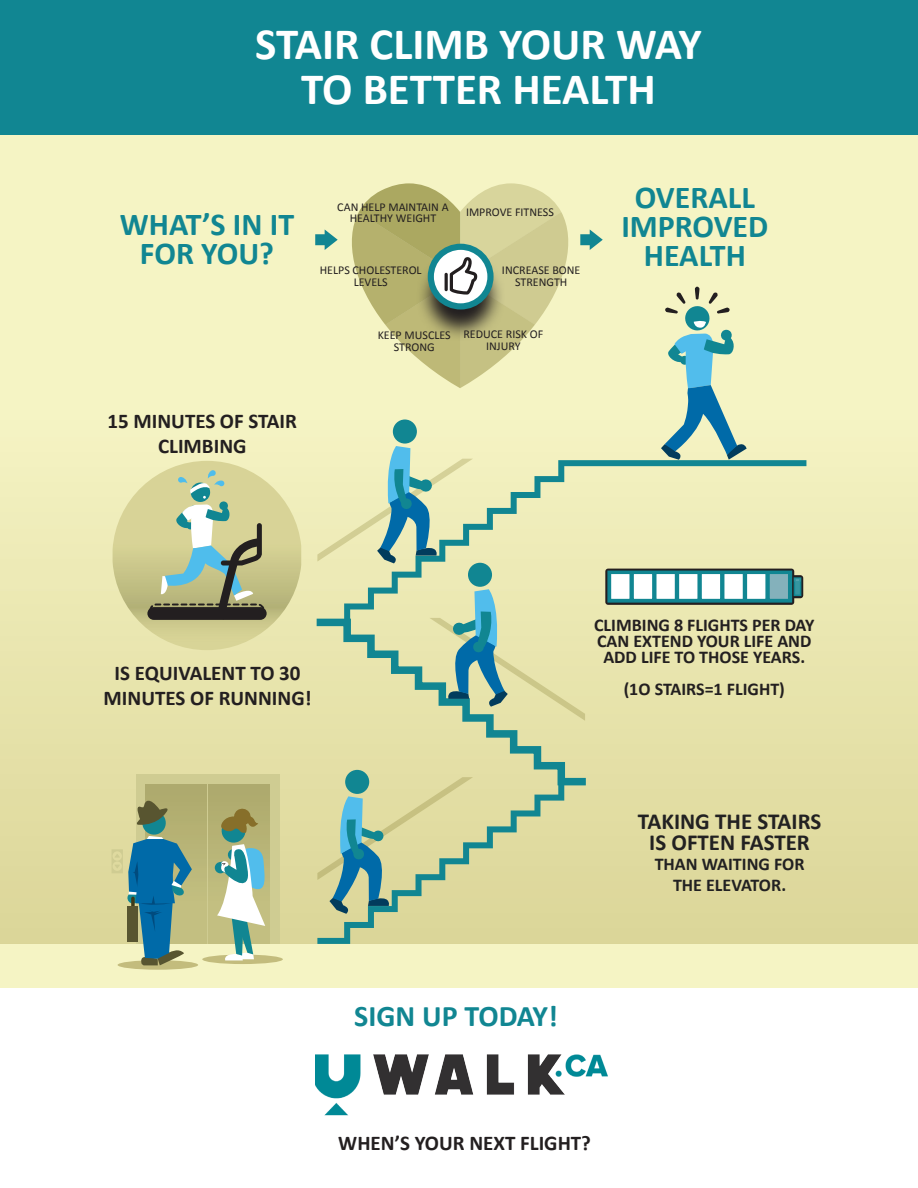
<style>
.page{position:relative;width:918px;height:1188px;background:#fff}
.page>*{position:absolute;margin:0;border:0;box-sizing:border-box;transform-origin:0 0}
.t1{font:700 45px "Calibri";color:#fff}
.t2{font:700 31.95px/29px "Calibri";color:#118692;text-align:center}
.t3{font:700 30px "Calibri";color:#118692}
.t4{font:700 22.95px "Calibri";color:#222122}
.t5{font:700 21px/25.2px "Calibri";color:#231f20;text-align:center}
.t6{font:700 18px/16px "Calibri";color:#231f20;text-align:center}
.t7{font:700 18px "Calibri";color:#222122}
.t8{font:12px/11.6px "Calibri";color:#231f20;text-align:center}
</style>
<div class="page">
<div style="left:0;top:2px;width:918px;height:986px;background:#f5f4c4"></div>
<div style="left:0;top:133px;width:918px;height:811px;background:linear-gradient(to bottom,#fbfbce,#ded99d)"></div>
<svg style="left:202px;top:955px;width:81px;height:9px"></svg>
<svg style="left:118px;top:960px;width:80px;height:10px"></svg>
<div style="left:136px;top:774px;width:143px;height:170px;background:#cfcc92"></div>
<div style="left:146px;top:784px;width:60px;height:160px;background:#b8b477"></div>
<div style="left:209px;top:784px;width:61px;height:160px;background:linear-gradient(to bottom,#adaa6d,#c6c385)"></div>
<div style="left:215px;top:862px;width:11px;height:12px;background:#118692;border-radius:50%"></div>
<svg style="left:217px;top:808px;width:50px;height:152px;background:#a5bea2"></svg>
<svg style="left:661px;top:287px;width:86px;height:173px"></svg>
<svg style="left:112px;top:796px;width:80px;height:169px"></svg>
<svg style="left:317px;top:786px;width:268px;height:158px;background:#c3cd9e"></svg>
<svg style="left:317px;top:460px;width:489px;height:165px;fill:#eeebb8"></svg>
<svg style="left:316px;top:618px;width:271px;height:168px;background:#d1d8a7"></svg>
<div style="left:393px;top:420px;width:24px;height:24px;background:#118692;border-radius:50%"></div>
<svg style="left:317px;top:446px;width:156px;height:117px"></svg>
<div style="left:468px;top:563px;width:24px;height:24px;background:#118692;border-radius:50%"></div>
<svg style="left:429px;top:589px;width:156px;height:132px;background:#c1d1ac"></svg>
<svg style="left:113px;top:461px;width:188px;height:189px;background:#c2c596"></svg>
<svg style="left:315px;top:229px;width:23px;height:21px"></svg>
<svg style="left:350px;top:183px;width:220px;height:205px"></svg>
<hr style="left:445px;top:273px;width:3px;height:18px;background:#231f20;border-radius:2px">
<svg style="left:580px;top:229px;width:23px;height:21px"></svg>
<svg style="left:605px;top:569px;width:198px;height:36px;background:#26686c"></svg>
<div style="left:632px;top:573px;width:22px;height:27px;background:#fff;border:2px solid #118692"></div>
<div style="left:700px;top:573px;width:22px;height:27px;background:#fff;border:2px solid #118692"></div>
<div style="left:610px;top:573px;width:21px;height:27px;background:#fff;border:2px solid #118692"></div>
<div style="left:746px;top:573px;width:21px;height:27px;background:#fff;border:2px solid #118692"></div>
<div style="left:723px;top:573px;width:21px;height:27px;background:#fff;border:2px solid #118692"></div>
<div style="left:678px;top:573px;width:21px;height:27px;background:#fff;border:2px solid #118692"></div>
<div style="left:769px;top:573px;width:20px;height:27px;background:#84b1bb"></div>
<div style="left:768px;top:573px;width:21px;height:27px;border:2px solid #118692"></div>
<div style="left:655px;top:573px;width:21px;height:27px;background:#fff;border:2px solid #118692"></div>
<div style="left:0;top:0;width:918px;height:135px;background:#118692"></div>
<img style="left:315px;top:1055px;width:293px;height:61px">
<p class="t1" style="left:255px;top:15px;width:448px">STAIR CLIMB YOUR WAY</p>
<p class="t1" style="left:301px;top:60px;width:356px">TO BETTER HEALTH</p>
<p class="t2" style="left:120px;top:210px;width:176px">WHAT’S IN IT<br>FOR YOU?</p>
<p class="t8" style="left:337px;top:201px;width:113px">CAN HELP MAINTAIN A<br>HEALTHY WEIGHT</p>
<p class="t8" style="left:466px;top:206px;width:89px">IMPROVE FITNESS</p>
<p class="t8" style="left:320px;top:264px;width:103px">HELPS CHOLESTEROL<br>LEVELS</p>
<p class="t8" style="left:502px;top:264px;width:80px">INCREASE BONE<br>STRENGTH</p>
<p class="t8" style="left:378px;top:330px;width:75px">KEEP MUSCLES<br>STRONG</p>
<p class="t8" style="left:463px;top:329px;width:81px">REDUCE RISK OF</p>
<p class="t8" style="left:486px;top:340px;width:36px">INJURY</p>
<p class="t5" style="left:108px;top:408px;width:191px">15 MINUTES OF STAIR<br>CLIMBING</p>
<p class="t2" style="left:621px;top:183px;width:149px">OVERALL<br>IMPROVED<br>HEALTH</p>
<p class="t5" style="left:104px;top:660px;width:210px">IS EQUIVALENT TO 30<br>MINUTES OF RUNNING!</p>
<p class="t6" style="left:594px;top:617px;width:222px">CLIMBING 8 FLIGHTS PER DAY<br>CAN EXTEND YOUR LIFE AND<br>ADD LIFE TO THOSE YEARS.</p>
<p class="t6" style="left:624px;top:681px;width:163px">(1O STAIRS=1 FLIGHT)</p>
<p class="t4" style="left:638px;top:807px;width:185px">TAKING THE STAIRS</p>
<p class="t4" style="left:649px;top:827px;width:162px">IS OFTEN FASTER</p>
<p class="t7" style="left:655px;top:853px;width:151px">THAN WAITING FOR</p>
<p class="t7" style="left:673px;top:873px;width:115px">THE ELEVATOR.</p>
<p class="t3" style="left:354px;top:997px;width:205px">SIGN UP TODAY!</p>
<p class="t5" style="left:338px;top:1130px;width:254px">WHEN’S YOUR NEXT FLIGHT?</p>
</div>
